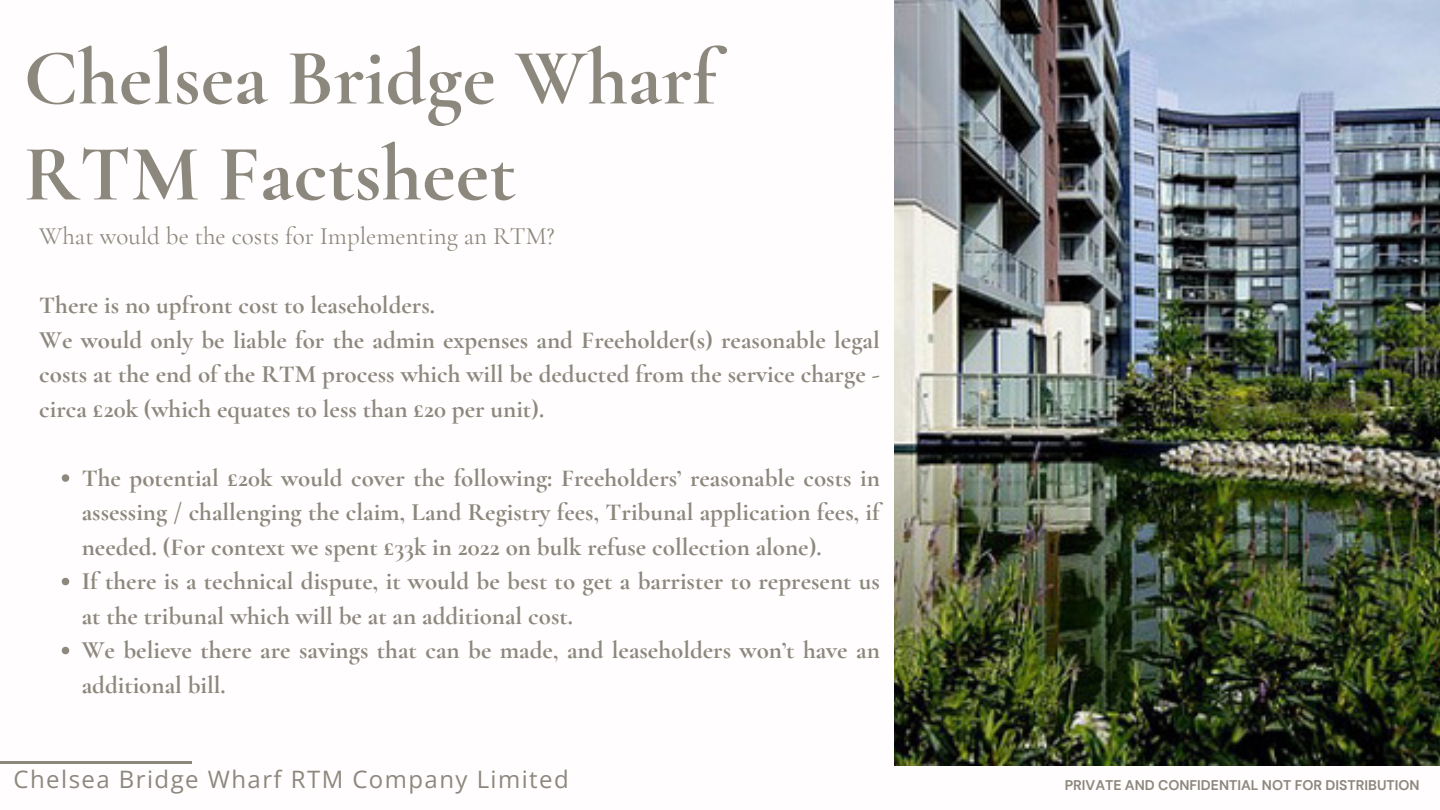
<style>
.page{position:relative;width:1440px;height:810px;background:#fff}
.page>*{position:absolute;margin:0;border:0;box-sizing:border-box;transform-origin:0 0}
.t1{font:700 80px/96px "Cormorant Garamond";color:#8d887e}
.t2{font:700 25px/34.5px "Cormorant Garamond";color:#8d887e;text-align:justify}
.t3{font:25px "Cormorant Garamond";color:#8d887e}
.t4{font:24px "Open Sans";letter-spacing:.06em;color:#8d887e}
.t5{font:700 14px "DM Sans";color:#8d887e}
</style>
<div class="page">
<hr style="left:0;top:762px;width:191px;height:2px;background:#8d887e">
<img style="left:894px;top:0;width:546px;height:766px">
<svg style="left:62px;top:474px;width:7px;height:8px"></svg>
<svg style="left:62px;top:578px;width:7px;height:7px"></svg>
<svg style="left:62px;top:647px;width:7px;height:7px"></svg>
<p class="t1" style="left:24px;top:30px;width:694px">Chelsea Bridge Wharf<br>RTM Factsheet</p>
<p class="t3" style="left:39px;top:221px;width:517px">What would be the costs for Implementing an RTM?</p>
<p class="t2" style="left:39px;top:288px;width:397px">There is no upfront cost to leaseholders.</p>
<p class="t2" style="left:39px;top:322px;width:842px">We would only be liable for the admin expenses and Freeholder(s) reasonable legal costs at the end of the RTM process which will be deducted from the service charge - circa £20k (which equates to less than £20 per unit).</p>
<p class="t2" style="left:82px;top:460px;width:800px">The potential £20k would cover the following: Freeholders’ reasonable costs in assessing / challenging the claim, Land Registry fees, Tribunal application fees, if needed. (For context we spent £33k in 2022 on bulk refuse collection alone).</p>
<p class="t2" style="left:82px;top:564px;width:800px">If there is a technical dispute, it would be best to get a barrister to represent us at the tribunal which will be at an additional cost.</p>
<p class="t2" style="left:82px;top:633px;width:800px">We believe there are savings that can be made, and leaseholders won’t have an additional bill.</p>
<p class="t4" style="left:14px;top:762px;width:557px">Chelsea Bridge Wharf RTM Company Limited</p>
<p class="t5" style="left:1065px;top:776px;width:356px">PRIVATE AND CONFIDENTIAL NOT FOR DISTRIBUTION</p>
</div>
